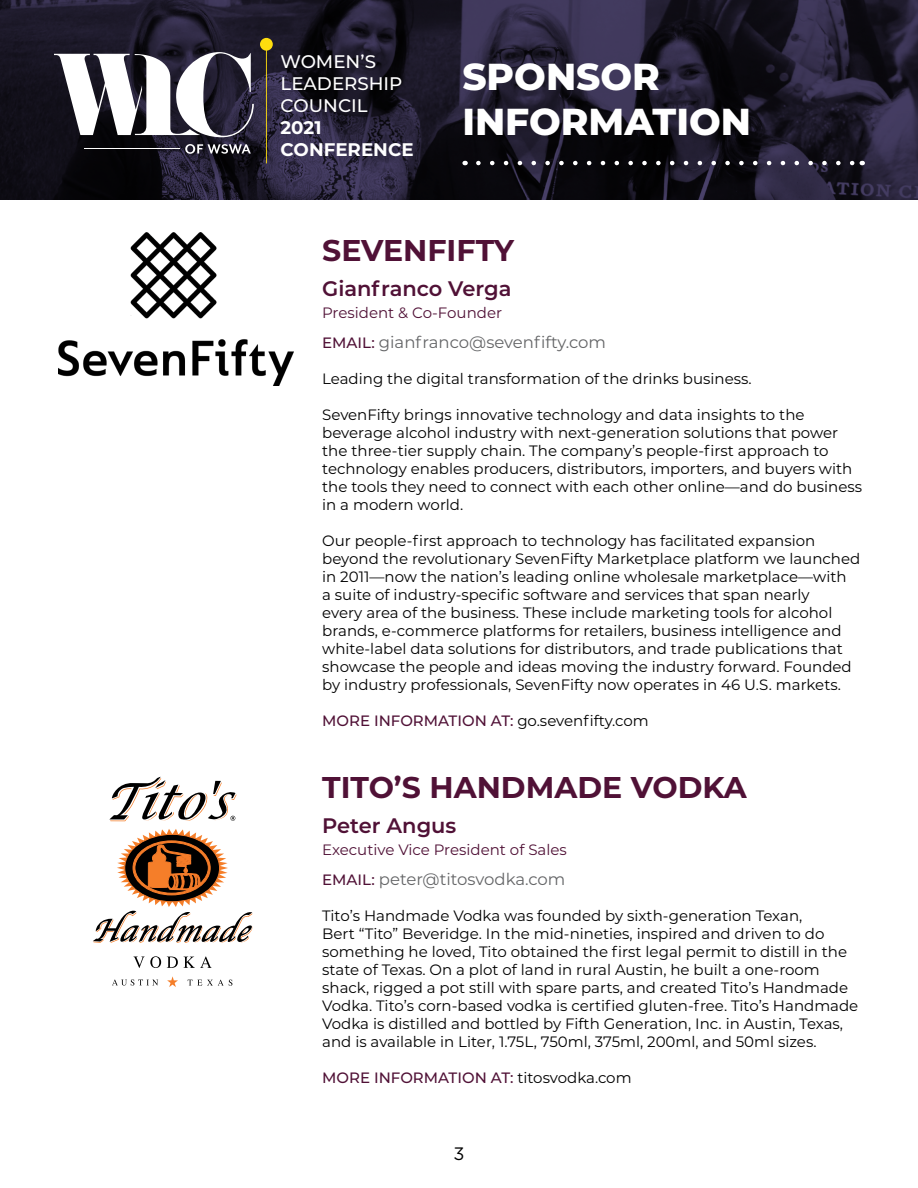
<style>
.page{position:relative;width:918px;height:1188px;background:#fff}
.page>*{position:absolute;margin:0;border:0;box-sizing:border-box;transform-origin:0 0}
.t1{font:800 37.5px/45px "Montserrat";color:#fff}
.t2{font:700 30px "Montserrat";color:#501136}
.t3{font:600 21px "Montserrat";color:#501136}
.t4{font:500 18.3px/21.9px "Montserrat";color:#fff}
.t5{font:700 18.3px/21.9px "Montserrat";color:#fff}
.t6{font:18px "Gotham";color:#000}
.t7{font:16.5px "Montserrat";color:#646567}
.t8{font:15px/18px "Montserrat";color:#000}
.t9{font:500 15px "Montserrat";color:#501136}
.t10{font:15px "Montserrat";color:#501136}
.s1{font-weight:500;font-size:15px;color:#501136}
.s2{font-weight:400;color:#000}
</style>
<div class="page">
<img style="left:58px;top:232px;width:236px;height:153px">
<svg style="left:112px;top:979px;width:46px;height:7px"></svg>
<svg style="left:188px;top:980px;width:44px;height:6px"></svg>
<svg style="left:167px;top:976px;width:11px;height:11px"></svg>
<svg style="left:133px;top:956px;width:28px;height:12px"></svg>
<svg style="left:167px;top:957px;width:11px;height:11px"></svg>
<svg style="left:184px;top:956px;width:28px;height:12px"></svg>
<svg style="left:109px;top:777px;width:127px;height:45px"></svg>
<svg style="left:93px;top:829px;width:160px;height:114px"></svg>
<img style="left:0;top:0;width:918px;height:200px">
<hr style="left:85px;top:149px;width:95px;height:1px;background:#fff">
<svg style="left:54px;top:52px;width:200px;height:85px"></svg>
<svg style="left:185px;top:144px;width:66px;height:10px"></svg>
<div style="left:260px;top:38px;width:13px;height:13px;background:#fedd0e;border-radius:6px"></div>
<svg style="left:478px;top:161px;width:377px;height:4px"></svg>
<p class="t4" style="left:281px;top:50px;width:123px">WOMEN’S<br>LEADERSHIP<br>COUNCIL</p>
<p class="t5" style="left:281px;top:116px;width:135px">2021<br>CONFERENCE</p>
<h1 class="t1" style="left:462px;top:52px;width:290px">SPONSOR<br>INFORMATION</h1>
<h2 class="t2" style="left:322px;top:229px;width:194px">SEVENFIFTY</h2>
<h3 class="t3" style="left:322px;top:273px;width:191px">Gianfranco Verga</h3>
<p class="t10" style="left:322px;top:303px;width:181px">President &amp; Co-Founder</p>
<p class="t7" style="left:322px;top:331px;width:285px"><span class="s1">EMAIL:</span> gianfranco@sevenfifty.com</p>
<p class="t8" style="left:322px;top:369px;width:431px">Leading the digital transformation of the drinks business.</p>
<p class="t8" style="left:322px;top:405px;width:541px">SevenFifty brings innovative technology and data insights to the beverage alcohol industry with next-generation solutions that power the three-tier supply chain. The company’s people-first approach to technology enables producers, distributors, importers, and buyers with the tools they need to connect with each other online—and do business in a modern world.</p>
<p class="t8" style="left:322px;top:531px;width:540px">Our people-first approach to technology has facilitated expansion beyond the revolutionary SevenFifty Marketplace platform we launched in 2011—now the nation’s leading online wholesale marketplace—with<br>a suite of industry-specific software and services that span nearly<br>every area of the business. These include marketing tools for alcohol brands, e-commerce platforms for retailers, business intelligence and white-label data solutions for distributors, and trade publications that showcase the people and ideas moving the industry forward. Founded by industry professionals, SevenFifty now operates in 46 U.S. markets.</p>
<p class="t9" style="left:322px;top:710px;width:328px">MORE INFORMATION AT: <span class="s2">go.sevenfifty.com</span></p>
<h2 class="t2" style="left:322px;top:766px;width:426px">TITO’S HANDMADE VODKA</h2>
<h3 class="t3" style="left:322px;top:810px;width:136px">Peter Angus</h3>
<p class="t10" style="left:322px;top:840px;width:246px">Executive Vice President of Sales</p>
<p class="t7" style="left:322px;top:868px;width:245px"><span class="s1">EMAIL:</span> peter@titosvodka.com</p>
<p class="t8" style="left:322px;top:906px;width:538px">Tito’s Handmade Vodka was founded by sixth-generation Texan,<br>Bert “Tito” Beveridge. In the mid-nineties, inspired and driven to do something he loved, Tito obtained the first legal permit to distill in the state of Texas. On a plot of land in rural Austin, he built a one-room shack, rigged a pot still with spare parts, and created Tito’s Handmade Vodka. Tito’s corn-based vodka is certified gluten-free. Tito’s Handmade Vodka is distilled and bottled by Fifth Generation, Inc. in Austin, Texas, and is available in Liter, 1.75L, 750ml, 375ml, 200ml, and 50ml sizes.</p>
<p class="t9" style="left:322px;top:1067px;width:311px">MORE INFORMATION AT: <span class="s2">titosvodka.com</span></p>
<p class="t6" style="left:453px;top:1142px;width:13px">3</p>
</div>
